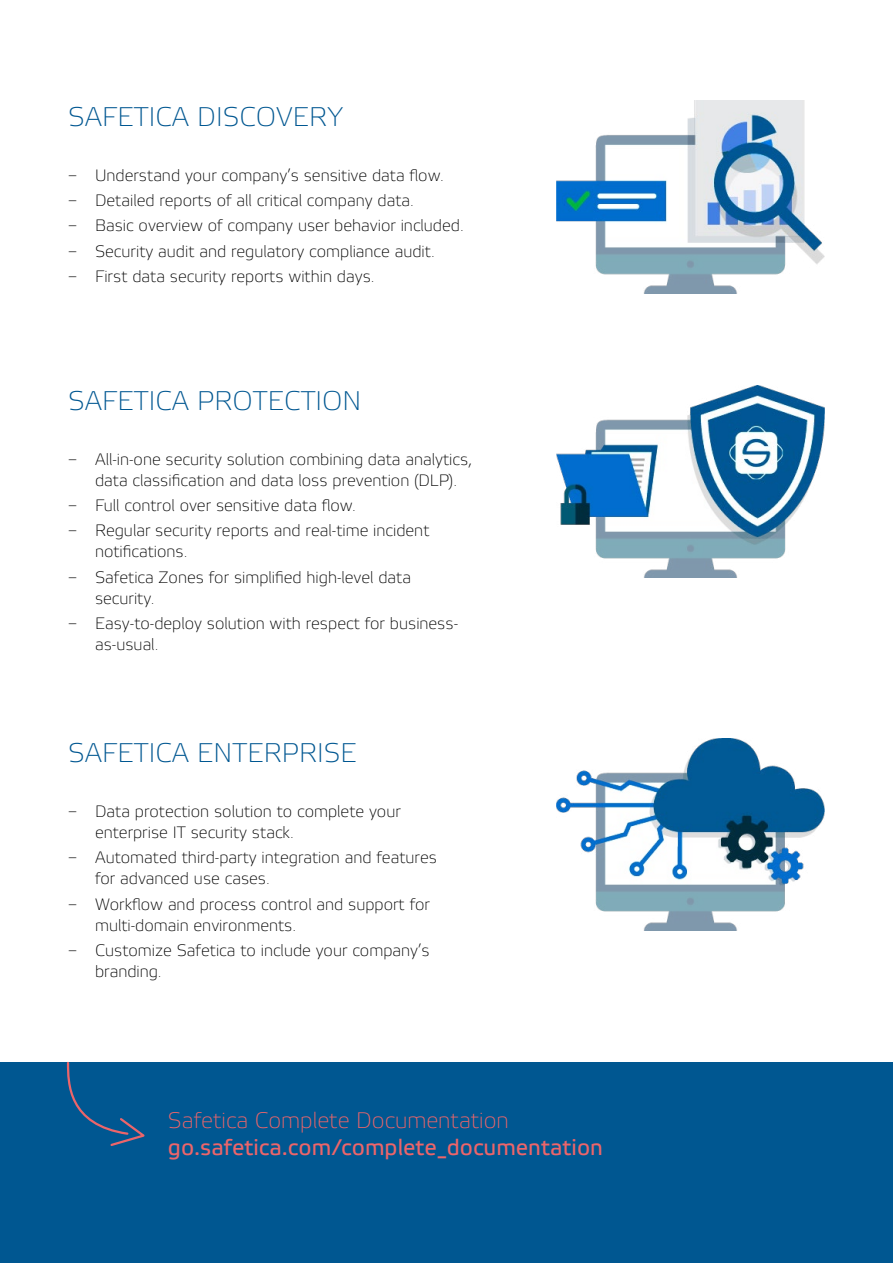
<style>
.page{position:relative;width:893px;height:1263px;background:#fff}
.page>*{position:absolute;margin:0;border:0;box-sizing:border-box;transform-origin:0 0}
.t1{font:100 27px "Etelka";color:#005791}
.t2{font:22.5px "Etelka Text";color:#ec656a}
.t3{font:100 22.5px "Etelka";color:#ec656a}
.t4{font:100 16.5px/21px "Etelka";color:#000}
</style>
<div class="page">
<div style="left:0;top:1062px;width:893px;height:201px;background:#005791"></div>
<img style="left:557px;top:101px;width:268px;height:192px">
<img style="left:557px;top:738px;width:268px;height:192px">
<img style="left:557px;top:385px;width:268px;height:192px">
<svg style="left:66px;top:1062px;width:79px;height:84px"></svg>
<h1 class="t1" style="left:68px;top:102px;width:276px">SAFETICA DISCOVERY</h1>
<p class="t4" style="left:68px;top:166px;width:377px">– Understand your company’s sensitive data flow.</p>
<p class="t4" style="left:68px;top:191px;width:347px">– Detailed reports of all critical company data.</p>
<p class="t4" style="left:68px;top:216px;width:397px">– Basic overview of company user behavior included.</p>
<p class="t4" style="left:68px;top:241px;width:368px">– Security audit and regulatory compliance audit.</p>
<p class="t4" style="left:68px;top:267px;width:308px">– First data security reports within days.</p>
<h1 class="t1" style="left:68px;top:386px;width:295px">SAFETICA PROTECTION</h1>
<p class="t4" style="left:95px;top:450px;width:378px;text-indent:-27px">– All-in-one security solution combining data analytics, data classification and data loss prevention (DLP).</p>
<p class="t4" style="left:68px;top:496px;width:290px">– Full control over sensitive data flow.</p>
<p class="t4" style="left:95px;top:521px;width:336px;text-indent:-27px">– Regular security reports and real-time incident notifications.</p>
<p class="t4" style="left:95px;top:567px;width:318px;text-indent:-27px">– Safetica Zones for simplified high-level data security.</p>
<p class="t4" style="left:95px;top:614px;width:365px;text-indent:-27px">– Easy-to-deploy solution with respect for business&shy;as-usual.</p>
<h1 class="t1" style="left:68px;top:738px;width:290px">SAFETICA ENTERPRISE</h1>
<p class="t4" style="left:95px;top:802px;width:307px;text-indent:-27px">– Data protection solution to complete your enterprise IT security stack.</p>
<p class="t4" style="left:95px;top:848px;width:343px;text-indent:-27px">– Automated third-party integration and features for advanced use cases.</p>
<p class="t4" style="left:95px;top:894px;width:336px;text-indent:-27px">– Workflow and process control and support for multi-domain environments.</p>
<p class="t4" style="left:95px;top:941px;width:336px;text-indent:-27px">– Customize Safetica to include your company’s branding.</p>
<h2 class="t3" style="left:168px;top:1108px;width:342px">Safetica Complete Documentation</h2>
<h2 class="t2" style="left:168px;top:1133px;width:436px">go.safetica.com/complete_documentation</h2>
</div>
